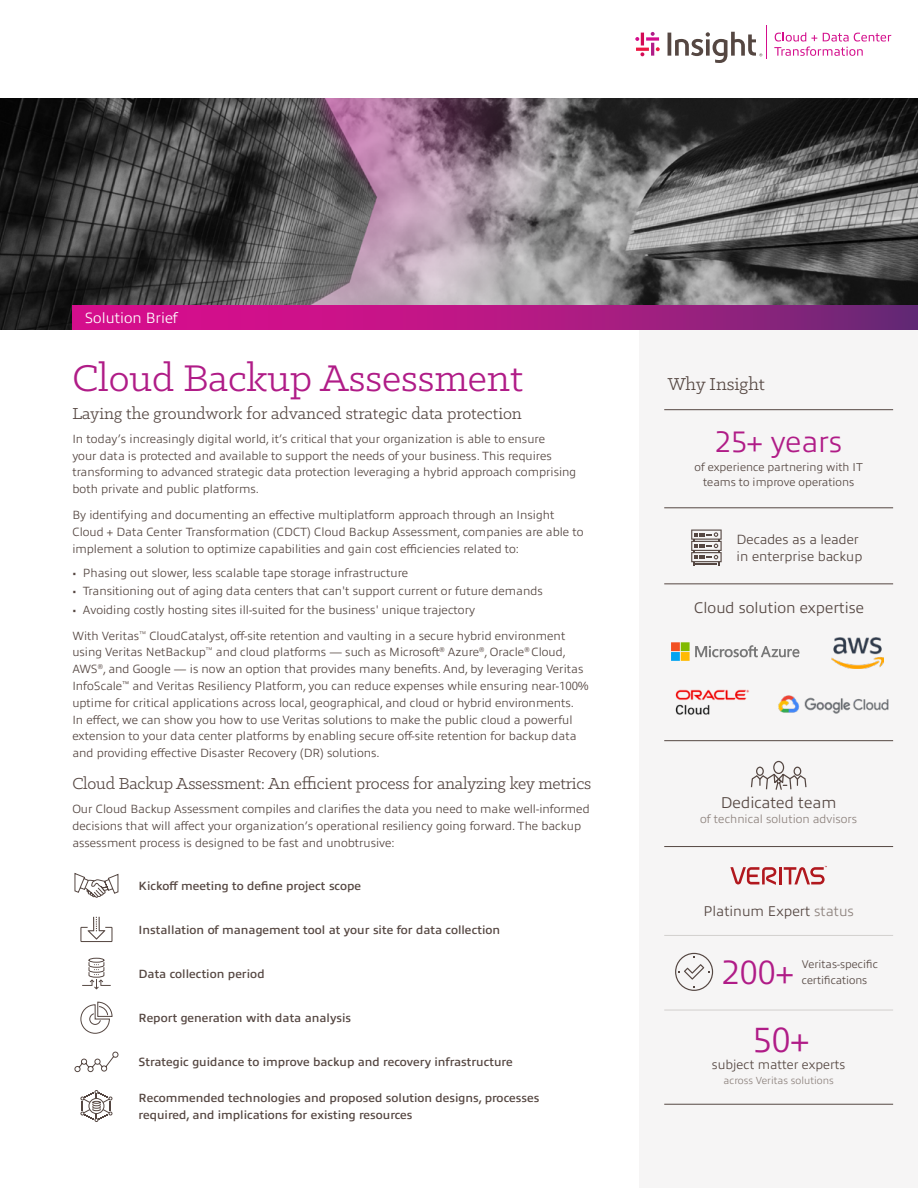
<style>
.page{position:relative;width:918px;height:1188px;background:#fff}
.page>*{position:absolute;margin:0;border:0;box-sizing:border-box;transform-origin:0 0}
.t1{font:42px "Klinic Slab";color:#b01c87}
.t2{font:300 35.4px "Allumi Pro";color:#b01c87}
.t3{font:300 33.9px "Allumi Pro";color:#b01c87}
.t4{font:300 29.85px "Allumi Pro";color:#b01c87}
.t5{font:19.5px "Klinic Slab";color:#554742}
.t6{font:18px "Klinic Slab";letter-spacing:-.01em;color:#554742}
.t7{font:300 15.9px "Allumi Pro";color:#554742}
.t8{font:300 15.45px "Allumi Pro";color:#554742}
.t9{font:300 15px "Allumi Pro";color:#fff}
.t10{font:300 14.25px "Allumi Pro";color:#554742}
.t11{font:300 13.5px/17.2px "Allumi Pro";color:#554742}
.t12{font:300 13.05px "Allumi Pro";color:#554742}
.t13{font:300 12px/16.8px "Allumi Pro";color:#554742}
.t14{font:600 12px/17.2px "Allumi Pro";color:#554742}
.t15{font:300 11.85px "Allumi Pro";color:#8d827d}
.t16{font:300 11.55px/14.7px "Allumi Pro";color:#554742;text-align:center}
.t17{font:300 11.25px/16.2px "Allumi Pro";color:#554742}
.t18{font:300 10.35px "Allumi Pro";color:#8d827d}
.s1{color:#8d827d}
</style>
<div class="page">
<div style="left:639px;top:305px;width:279px;height:883px;background:#f6f5f5"></div>
<img style="left:0;top:98px;width:918px;height:232px">
<svg style="left:74px;top:872px;width:45px;height:26px"></svg>
<svg style="left:74px;top:1051px;width:45px;height:22px"></svg>
<svg style="left:80px;top:1090px;width:32px;height:32px"></svg>
<svg style="left:82px;top:957px;width:29px;height:32px"></svg>
<svg style="left:80px;top:1001px;width:33px;height:33px"></svg>
<svg style="left:80px;top:917px;width:32px;height:25px"></svg>
<svg style="left:72px;top:305px;width:846px;height:25px;background:#af1983"></svg>
<hr style="left:766px;top:25px;width:1px;height:34px;background:#d40e8c">
<svg style="left:774px;top:32px;width:117px;height:24px"></svg>
<svg style="left:635px;top:32px;width:25px;height:24px"></svg>
<svg style="left:668px;top:32px;width:94px;height:31px"></svg>
<svg style="left:671px;top:642px;width:128px;height:19px"></svg>
<hr style="left:664px;top:409px;width:229px;height:1px;background:#554742">
<hr style="left:664px;top:507px;width:229px;height:1px;background:#554742">
<hr style="left:664px;top:583px;width:229px;height:1px;background:#554742">
<hr style="left:664px;top:740px;width:229px;height:1px;background:#554742">
<hr style="left:664px;top:935px;width:229px;height:1px;background:#d2d0ce">
<hr style="left:664px;top:1010px;width:229px;height:1px;background:#d2d0ce">
<hr style="left:664px;top:846px;width:229px;height:1px;background:#554742">
<hr style="left:664px;top:1104px;width:229px;height:1px;background:#554742">
<svg style="left:691px;top:530px;width:31px;height:36px"></svg>
<hr style="left:779px;top:867px;width:3px;height:17px;background:#b1181e">
<svg style="left:730px;top:867px;width:47px;height:18px"></svg>
<svg style="left:784px;top:866px;width:43px;height:18px"></svg>
<svg style="left:750px;top:760px;width:57px;height:30px"></svg>
<svg style="left:675px;top:953px;width:38px;height:38px"></svg>
<img style="left:831px;top:637px;width:53px;height:32px">
<img style="left:675px;top:689px;width:74px;height:26px">
<img style="left:778px;top:695px;width:111px;height:19px">
<p class="t9" style="left:85px;top:307px;width:95px">Solution Brief</p>
<h1 class="t1" style="left:72px;top:351px;width:452px">Cloud Backup Assessment</h1>
<h3 class="t6" style="left:72px;top:402px;width:451px">Laying the groundwork for advanced strategic data protection</h3>
<p class="t13" style="left:72px;top:429px;width:505px">In today’s increasingly digital world, it’s critical that your organization is able to ensure<br>your data is protected and available to support the needs of your business. This requires transforming to advanced strategic data protection leveraging a hybrid approach comprising both private and public platforms.</p>
<p class="t13" style="left:72px;top:505px;width:513px">By identifying and documenting an effective multiplatform approach through an Insight<br>Cloud + Data Center Transformation (CDCT) Cloud Backup Assessment, companies are able to implement a solution to optimize capabilities and gain cost efficiencies related to:</p>
<p class="t13" style="left:72px;top:563px;width:337px">• Phasing out slower, less scalable tape storage infrastructure</p>
<p class="t13" style="left:72px;top:582px;width:472px">• Transitioning out of aging data centers that can't support current or future demands</p>
<p class="t13" style="left:72px;top:596px;width:494px;line-height:25.7px">• Avoiding costly hosting sites ill-suited for the business' unique trajectory<br>With Veritas<sup>™</sup> CloudCatalyst, off-site retention and vaulting in a secure hybrid environment</p>
<p class="t13" style="left:72px;top:643px;width:518px">using Veritas NetBackup<sup>™</sup> and cloud platforms — such as Microsoft<sup>®</sup> Azure<sup>®</sup>, Oracle<sup>®</sup> Cloud, AWS<sup>®</sup>, and Google — is now an option that provides many benefits. And, by leveraging Veritas InfoScale<sup>™</sup> and Veritas Resiliency Platform, you can reduce expenses while ensuring near-100% uptime for critical applications across local, geographical, and cloud or hybrid environments.<br>In effect, we can show you how to use Veritas solutions to make the public cloud a powerful extension to your data center platforms by enabling secure off-site retention for backup data and providing effective Disaster Recovery (DR) solutions.</p>
<h3 class="t6" style="left:72px;top:772px;width:521px">Cloud Backup Assessment: An efficient process for analyzing key metrics</h3>
<p class="t13" style="left:72px;top:800px;width:519px">Our Cloud Backup Assessment compiles and clarifies the data you need to make well-informed decisions that will affect your organization’s operational resiliency going forward. The backup assessment process is designed to be fast and unobtrusive:</p>
<p class="t14" style="left:139px;top:876px;width:224px">Kickoff meeting to define project scope</p>
<p class="t14" style="left:139px;top:920px;width:363px">Installation of management tool at your site for data collection</p>
<p class="t14" style="left:139px;top:964px;width:128px">Data collection period</p>
<p class="t14" style="left:139px;top:1008px;width:214px">Report generation with data analysis</p>
<p class="t14" style="left:139px;top:1053px;width:376px">Strategic guidance to improve backup and recovery infrastructure</p>
<p class="t14" style="left:139px;top:1088px;width:402px">Recommended technologies and proposed solution designs, processes required, and implications for existing resources</p>
<h3 class="t5" style="left:668px;top:372px;width:99px">Why Insight</h3>
<h3 class="t4" style="left:715px;top:420px;width:128px">25+ years</h3>
<p class="t16" style="left:695px;top:459px;width:170px">of experience partnering with IT teams to improve operations</p>
<p class="t11" style="left:737px;top:530px;width:127px">Decades as a leader in enterprise backup</p>
<p class="t8" style="left:694px;top:596px;width:171px">Cloud solution expertise</p>
<h3 class="t7" style="left:721px;top:791px;width:117px">Dedicated team</h3>
<p class="t15" style="left:700px;top:811px;width:158px">of technical solution advisors</p>
<p class="t10" style="left:703px;top:901px;width:152px">Platinum Expert <span class="s1">status</span></p>
<h3 class="t3" style="left:722px;top:948px;width:73px">200+</h3>
<p class="t17" style="left:802px;top:955px;width:77px">Veritas-specific certifications</p>
<h2 class="t2" style="left:753px;top:1014px;width:58px">50+</h2>
<p class="t12" style="left:712px;top:1055px;width:135px">subject matter experts</p>
<p class="t18" style="left:724px;top:1073px;width:112px">across Veritas solutions</p>
</div>
